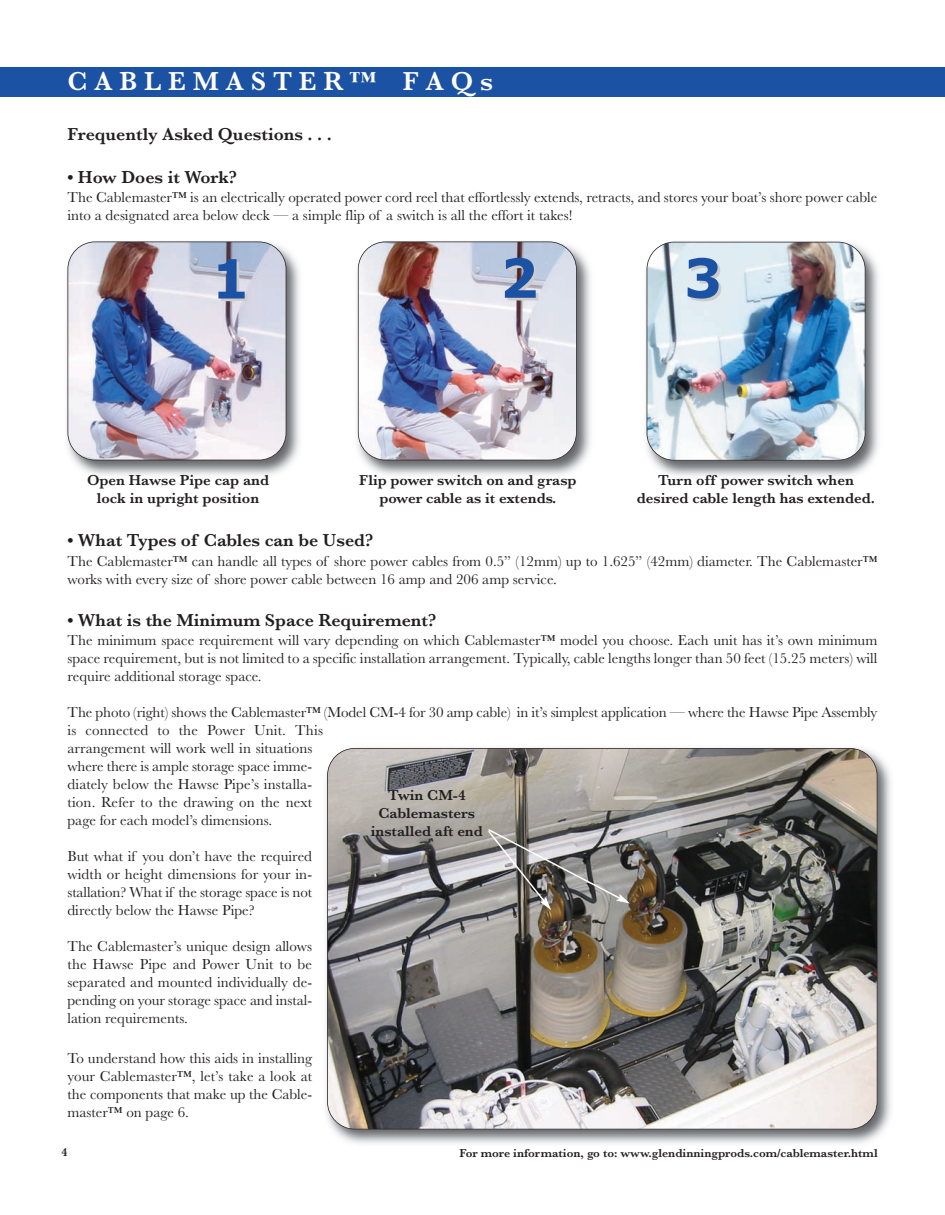
<style>
.page{position:relative;width:945px;height:1215px;background:#fff}
.page>*{position:absolute;margin:0;border:0;box-sizing:border-box;transform-origin:0 0}
.t1{font:700 54px "Verdana";color:#1c52a4}
.t2{font:600 27px "Baskerville";color:#fff}
.t3{font:600 18px "Baskerville";color:#231f20}
.t4{font:15px/18px "Baskerville";color:#231f20;text-align:justify}
.t5{font:600 15px/18px "Baskerville";color:#231f20;text-align:center}
.t6{font:600 12px "Baskerville";color:#231f20}
</style>
<div class="page">
<div style="left:0;top:68px;width:932px;height:29px;background:#1c52a4"></div>
<div style="left:932px;top:68px;width:13px;height:29px;background:#1c52a4"></div>
<img style="left:67px;top:241px;width:233px;height:234px">
<img style="left:68px;top:242px;width:218px;height:218px;border-radius:27px">
<div style="left:68px;top:242px;width:218px;height:218px;border:2px solid #231f20;border-radius:28px"></div>
<img style="left:357px;top:241px;width:234px;height:234px">
<img style="left:358px;top:242px;width:218px;height:218px;border-radius:27px">
<div style="left:358px;top:242px;width:219px;height:218px;border:2px solid #231f20;border-radius:28px"></div>
<img style="left:646px;top:241px;width:233px;height:235px">
<img style="left:647px;top:242px;width:218px;height:218px;border-radius:27px">
<div style="left:647px;top:242px;width:219px;height:219px;border:2px solid #231f20;border-radius:28px"></div>
<img style="left:326px;top:748px;width:565px;height:396px">
<img style="left:327px;top:748px;width:550px;height:381px;border-radius:27px">
<div style="left:327px;top:748px;width:550px;height:381px;border:2px solid #231f20;border-radius:28px"></div>
<svg style="left:486px;top:828px;width:144px;height:82px;background:#8b8987"></svg>
<svg style="left:686px;top:962px;width:68px;height:54px;background:#676867"></svg>
<h2 class="t2" style="left:68px;top:65px;width:427px">C A B L E M A S T E R ™ F A Q s</h2>
<p class="t3" style="left:68px;top:123px;width:266px">Frequently Asked Questions . . .</p>
<p class="t3" style="left:68px;top:166px;width:171px">• How Does it Work?</p>
<p class="t4" style="left:68px;top:188px;width:812px">The Cablemaster™ is an electrically operated power cord reel that effortlessly extends, retracts, and stores your boat’s shore power cable into a designated area below deck — a simple flip of a switch is all the effort it takes!</p>
<h1 class="t1" style="left:211px;top:248px;width:40px">1</h1>
<h1 class="t1" style="left:500px;top:248px;width:40px">2</h1>
<h1 class="t1" style="left:684px;top:248px;width:40px">3</h1>
<p class="t5" style="left:87px;top:471px;width:184px">Open Hawse Pipe cap and lock in upright position</p>
<p class="t5" style="left:359px;top:471px;width:219px">Flip power switch on and grasp power cable as it extends.</p>
<p class="t5" style="left:637px;top:471px;width:240px">Turn off power switch when desired cable length has extended.</p>
<p class="t3" style="left:68px;top:530px;width:307px">• What Types of Cables can be Used?</p>
<p class="t4" style="left:68px;top:552px;width:811px">The Cablemaster™ can handle all types of shore power cables from 0.5” (12mm) up to 1.625” (42mm) diameter. The Cablemaster™ works with every size of shore power cable between 16 amp and 206 amp service.</p>
<p class="t3" style="left:68px;top:609px;width:370px">• What is the Minimum Space Requirement?</p>
<p class="t4" style="left:68px;top:631px;width:812px">The minimum space requirement will vary depending on which Cablemaster™ model you choose. Each unit has it’s own minimum space requirement, but is not limited to a specific installation arrangement. Typically, cable lengths longer than 50 feet (15.25 meters) will require additional storage space.</p>
<p class="t4" style="left:68px;top:703px;width:812px;text-align:left">The photo (right) shows the Cablemaster™ (Model CM-4 for 30 amp cable) in it’s simplest application — where the Hawse Pipe Assembly is connected to the Power Unit. This<br>arrangement will work well in situations<br>where there is ample storage space imme-<br>diately below the Hawse Pipe’s installa-<br>tion. Refer to the drawing on the next<br>page for each model’s dimensions.</p>
<p class="t4" style="left:68px;top:847px;width:246px">But what if you don’t have the required width or height dimensions for your in&shy;stallation? What if the storage space is not directly below the Hawse Pipe?</p>
<p class="t4" style="left:68px;top:937px;width:246px">The Cablemaster’s unique design allows the Hawse Pipe and Power Unit to be separated and mounted individually de&shy;pending on your storage space and instal&shy;lation requirements.</p>
<p class="t4" style="left:68px;top:1049px;width:246px">To understand how this aids in installing your Cablemaster™, let’s take a look at the components that make up the Cable&shy;master™ on page 6.</p>
<p class="t5" style="left:371px;top:786px;width:114px">Twin CM-4<br>Cablemasters installed aft end</p>
<p class="t6" style="left:62px;top:1144px;width:7px">4</p>
<p class="t6" style="left:460px;top:1146px;width:420px">For more information, go to: www.glendinningprods.com/cablemaster.html</p>
</div>
